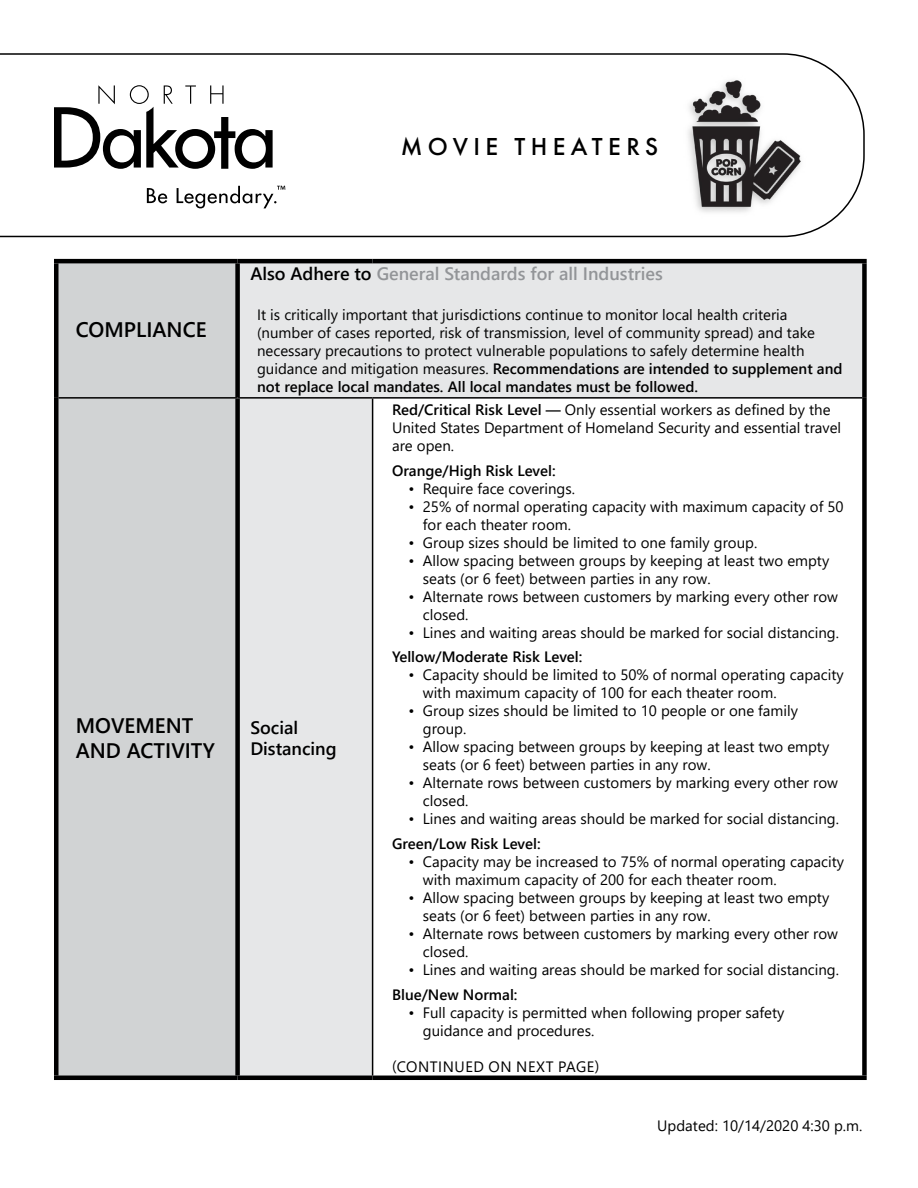
<style>
.page{position:relative;width:918px;height:1188px;background:#fff}
.page>*{position:absolute;margin:0;border:0;box-sizing:border-box;transform-origin:0 0}
.t1{font:500 25.5px "Futura PT";letter-spacing:.21em;color:#000}
.t2{font:600 21px/25.2px "Segoe UI";color:#000}
.t3{font:600 18px "Segoe UI";color:#939598}
.t4{font:600 18px/21.6px "Segoe UI";color:#000}
.t5{font:15px/18px "Segoe UI";color:#000}
.t6{font:600 15px "Segoe UI";color:#000}
.t7{font:15px "Segoe UI";letter-spacing:.035em;color:#000}
.s1{color:#000}
.s2{font-weight:600}
</style>
<div class="page">
<svg style="left:0;top:53px;width:865px;height:184px"></svg>
<div style="left:58px;top:263px;width:177px;height:813px;background:#d1d3d4"></div>
<div style="left:240px;top:263px;width:622px;height:813px;background:#e6e7e8"></div>
<div style="left:373px;top:398px;width:491px;height:680px;background:#fff"></div>
<hr style="left:58px;top:397px;width:180px;height:2px;background:#000">
<div style="left:235px;top:263px;width:5px;height:134px;background:#000"></div>
<hr style="left:372px;top:399px;width:1px;height:677px;background:#000">
<hr style="left:54px;top:1076px;width:184px;height:4px;background:#000">
<hr style="left:238px;top:397px;width:135px;height:2px;background:#000">
<hr style="left:373px;top:397px;width:489px;height:2px;background:#000">
<div style="left:235px;top:399px;width:5px;height:677px;background:#000"></div>
<hr style="left:238px;top:1076px;width:135px;height:4px;background:#000">
<hr style="left:373px;top:1076px;width:494px;height:4px;background:#000">
<hr style="left:54px;top:259px;width:184px;height:4px;background:#000">
<hr style="left:54px;top:263px;width:4px;height:135px;background:#000">
<hr style="left:238px;top:259px;width:135px;height:4px;background:#000">
<hr style="left:373px;top:259px;width:494px;height:4px;background:#000">
<div style="left:862px;top:263px;width:5px;height:135px;background:#000"></div>
<hr style="left:54px;top:398px;width:4px;height:678px;background:#000">
<div style="left:862px;top:398px;width:5px;height:678px;background:#000"></div>
<svg style="left:147px;top:188px;width:20px;height:15px"></svg>
<svg style="left:177px;top:186px;width:108px;height:22px"></svg>
<svg style="left:54px;top:85px;width:219px;height:84px"></svg>
<img style="left:681px;top:72px;width:128px;height:146px">
<h2 class="t2" style="left:76px;top:315px;width:132px">COMPLIANCE</h2>
<h1 class="t1" style="left:401px;top:131px;width:259px">MOVIE THEATERS</h1>
<p class="t3" style="left:250px;top:257px;width:414px"><span class="s1">Also Adhere to</span> General Standards for all Industries</p>
<p class="t5" style="left:257px;top:304px;width:587px">It is critically important that jurisdictions continue to monitor local health criteria (number of cases reported, risk of transmission, level of community spread) and take necessary precautions to protect vulnerable populations to safely determine health guidance and mitigation measures. <span class="s2">Recommendations are intended to supplement and not replace local mandates. All local mandates must be followed.</span></p>
<h2 class="t2" style="left:76px;top:711px;width:141px">MOVEMENT<br>AND ACTIVITY</h2>
<p class="t4" style="left:250px;top:715px;width:88px">Social<br>Distancing</p>
<p class="t5" style="left:392px;top:399px;width:451px"><span class="s2">Red/Critical Risk Level —</span> Only essential workers as defined by the<br>United States Department of Homeland Security and essential travel are open.</p>
<p class="t6" style="left:392px;top:456px;width:165px">Orange/High Risk Level:</p>
<p class="t5" style="left:409px;top:478px;width:168px">• Require face coverings.</p>
<p class="t5" style="left:423px;top:496px;width:422px;text-indent:-14px">• 25% of normal operating capacity with maximum capacity of 50 for each theater room.</p>
<p class="t5" style="left:409px;top:532px;width:350px">• Group sizes should be limited to one family group.</p>
<p class="t5" style="left:423px;top:550px;width:408px;text-indent:-14px">• Allow spacing between groups by keeping at least two empty seats (or 6 feet) between parties in any row.</p>
<p class="t5" style="left:423px;top:586px;width:417px;text-indent:-14px">• Alternate rows between customers by marking every other row closed.</p>
<p class="t5" style="left:409px;top:622px;width:432px">• Lines and waiting areas should be marked for social distancing.</p>
<p class="t6" style="left:392px;top:643px;width:192px">Yellow/Moderate Risk Level:</p>
<p class="t5" style="left:423px;top:665px;width:422px;text-indent:-14px">• Capacity should be limited to 50% of normal operating capacity with maximum capacity of 100 for each theater room.</p>
<p class="t5" style="left:423px;top:701px;width:377px;text-indent:-14px">• Group sizes should be limited to 10 people or one family group.</p>
<p class="t5" style="left:423px;top:737px;width:408px;text-indent:-14px">• Allow spacing between groups by keeping at least two empty seats (or 6 feet) between parties in any row.</p>
<p class="t5" style="left:423px;top:773px;width:417px;text-indent:-14px">• Alternate rows between customers by marking every other row closed.</p>
<p class="t5" style="left:409px;top:809px;width:432px">• Lines and waiting areas should be marked for social distancing.</p>
<p class="t6" style="left:392px;top:830px;width:150px">Green/Low Risk Level:</p>
<p class="t5" style="left:423px;top:851px;width:423px;text-indent:-14px">• Capacity may be increased to 75% of normal operating capacity with maximum capacity of 200 for each theater room.</p>
<p class="t5" style="left:423px;top:887px;width:408px;text-indent:-14px">• Allow spacing between groups by keeping at least two empty seats (or 6 feet) between parties in any row.</p>
<p class="t5" style="left:423px;top:923px;width:417px;text-indent:-14px">• Alternate rows between customers by marking every other row closed.</p>
<p class="t5" style="left:409px;top:959px;width:432px">• Lines and waiting areas should be marked for social distancing.</p>
<p class="t6" style="left:392px;top:980px;width:127px">Blue/New Normal:</p>
<p class="t5" style="left:423px;top:1002px;width:363px;text-indent:-14px">• Full capacity is permitted when following proper safety guidance and procedures.</p>
<p class="t7" style="left:392px;top:1052px;width:209px">(CONTINUED ON NEXT PAGE)</p>
<p class="t5" style="left:657px;top:1115px;width:207px">Updated: 10/14/2020 4:30 p.m.</p>
</div>
